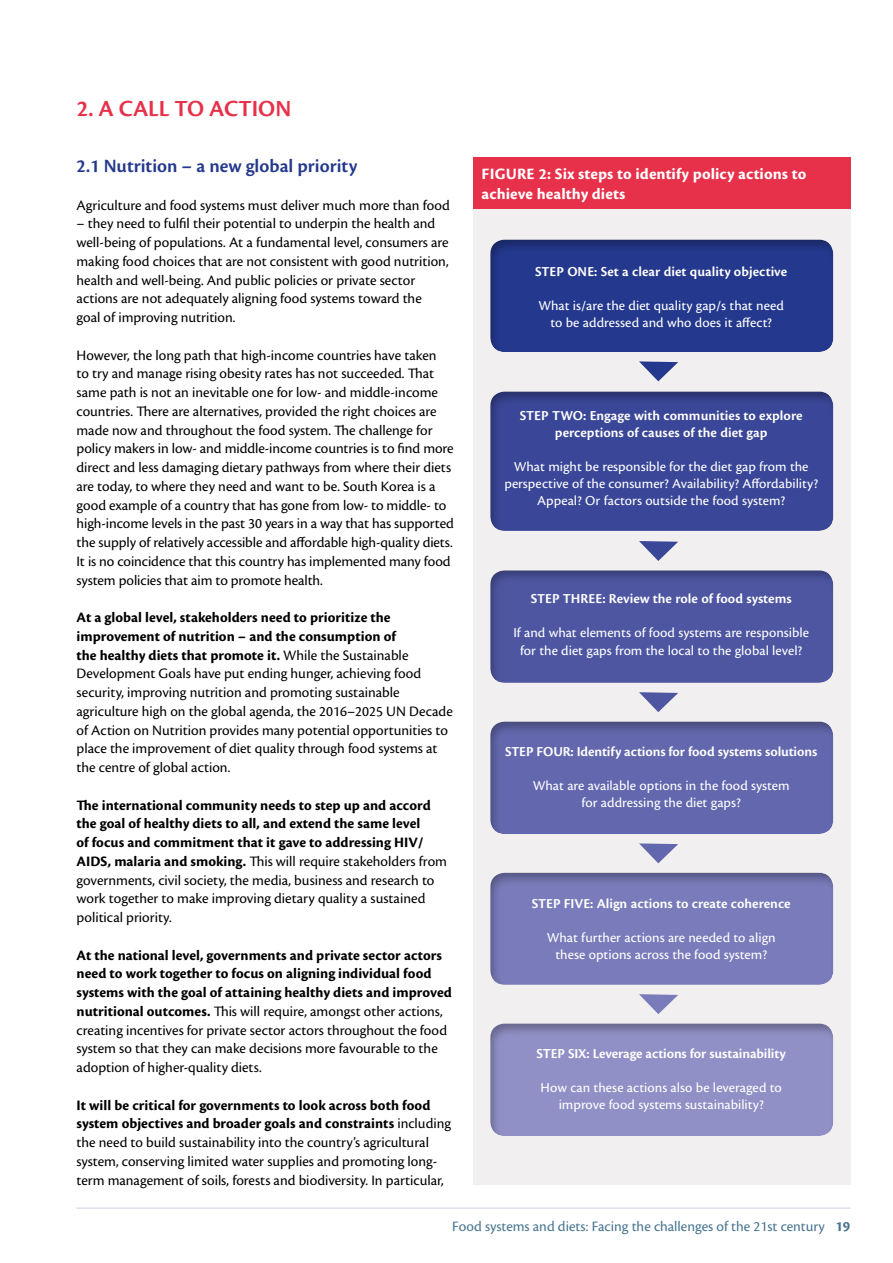
<style>
.page{position:relative;width:893px;height:1263px;background:#fff}
.page>*{position:absolute;margin:0;border:0;box-sizing:border-box;transform-origin:0 0}
.t1{font:600 24px "Cronos Pro";letter-spacing:-.005em;color:#e73049}
.t2{font:600 19.5px "Cronos Pro";color:#24388d}
.t3{font:16.5px/20.2px "Cronos Pro Bold Capt";letter-spacing:.005em;color:#fff}
.t4{font:15px/18.8px "Cronos Pro";color:#000}
.t5{font:700 15px/18.8px "Cronos Pro";color:#000}
.t6{font:15px "Cronos Pro";color:#487590}
.t7{font:14.25px/17.1px "Cronos Pro Capt";color:#fff;text-align:center}
.t8{font:14.25px/17.1px "Cronos Pro Semibold Capt";color:#fff;text-align:center}
.s1{font-weight:700}
.s2{font-weight:400}
</style>
<div class="page">
<hr style="left:77px;top:1208px;width:773px;height:1px;background:#cad1db">
<div style="left:473px;top:205px;width:377px;height:980px;background:#f1eff0"></div>
<div style="left:488px;top:238px;width:345px;height:115px;background:#000;opacity:.29"></div>
<div style="left:488px;top:568px;width:345px;height:115px;background:#000;opacity:.29"></div>
<div style="left:488px;top:871px;width:345px;height:114px;background:#000;opacity:.29"></div>
<div style="left:488px;top:720px;width:345px;height:115px;background:#000;opacity:.29"></div>
<div style="left:488px;top:1022px;width:345px;height:115px;background:#000;opacity:.29"></div>
<div style="left:488px;top:390px;width:345px;height:142px;background:#000;opacity:.29"></div>
<svg style="left:639px;top:541px;width:39px;height:20px"></svg>
<svg style="left:639px;top:843px;width:39px;height:20px"></svg>
<svg style="left:639px;top:361px;width:39px;height:20px"></svg>
<svg style="left:639px;top:692px;width:39px;height:20px"></svg>
<svg style="left:639px;top:994px;width:39px;height:20px"></svg>
<div style="left:473px;top:157px;width:377px;height:51px;background:#e73049"></div>
<h1 class="t1" style="left:77px;top:95px;width:216px">2. A CALL TO ACTION</h1>
<h2 class="t2" style="left:77px;top:155px;width:282px">2.1 Nutrition – a new global priority</h2>
<p class="t4" style="left:77px;top:196px;width:375px">Agriculture and food systems must deliver much more than food</p>
<p class="t4" style="left:77px;top:214px;width:374px">– they need to fulfil their potential to underpin the health and well-being of populations. At a fundamental level, consumers are making food choices that are not consistent with good nutrition, health and well-being. And public policies or private sector actions are not adequately aligning food systems toward the goal of improving nutrition.</p>
<p class="t4" style="left:77px;top:346px;width:379px">However, the long path that high-income countries have taken<br>to try and manage rising obesity rates has not succeeded. That same path is not an inevitable one for low- and middle-income countries. There are alternatives, provided the right choices are made now and throughout the food system. The challenge for policy makers in low- and middle-income countries is to find more direct and less damaging dietary pathways from where their diets are today, to where they need and want to be. South Korea is a good example of a country that has gone from low- to middle- to high-income levels in the past 30 years in a way that has supported the supply of relatively accessible and affordable high-quality diets.<br>It is no coincidence that this country has implemented many food system policies that aim to promote health.</p>
<p class="t4" style="left:77px;top:608px;width:378px"><span class="s1">At a global level, stakeholders need to prioritize the improvement of nutrition – and the consumption of<br>the healthy diets that promote it.</span> While the Sustainable Development Goals have put ending hunger, achieving food security, improving nutrition and promoting sustainable agriculture high on the global agenda, the 2016–2025 UN Decade of Action on Nutrition provides many potential opportunities to place the improvement of diet quality through food systems at the centre of global action.</p>
<p class="t5" style="left:77px;top:796px;width:372px">The international community needs to step up and accord the goal of healthy diets to all, and extend the same level<br>of focus and commitment that it gave to addressing HIV/ AIDS, malaria and smoking. <span class="s2">This will require stakeholders from governments, civil society, the media, business and research to work together to make improving dietary quality a sustained political priority.</span></p>
<p class="t4" style="left:77px;top:946px;width:377px"><span class="s1">At the national level, governments and private sector actors need to work together to focus on aligning individual food systems with the goal of attaining healthy diets and improved nutritional outcomes.</span> This will require, amongst other actions, creating incentives for private sector actors throughout the food system so that they can make decisions more favourable to the adoption of higher-quality diets.</p>
<p class="t4" style="left:77px;top:1096px;width:376px"><span class="s1">It will be critical for governments to look across both food system objectives and broader goals and constraints</span> including the need to build sustainability into the country’s agricultural system, conserving limited water supplies and promoting long&shy;term management of soils, forests and biodiversity. In particular,</p>
<p class="t3" style="left:482px;top:164px;width:326px">FIGURE 2: Six steps to identify policy actions to achieve healthy diets</p>
<p class="t8" style="left:535px;top:263px;width:254px">STEP ONE: Set a clear diet quality objective</p>
<p class="t7" style="left:538px;top:297px;width:247px">What is/are the diet quality gap/s that need to be addressed and who does it affect?</p>
<p class="t8" style="left:520px;top:407px;width:284px">STEP TWO: Engage with communities to explore perceptions of causes of the diet gap</p>
<p class="t7" style="left:504px;top:458px;width:315px">What might be responsible for the diet gap from the perspective of the consumer? Availability? Affordability?<br>Appeal? Or factors outside the food system?</p>
<p class="t8" style="left:531px;top:591px;width:262px">STEP THREE: Review the role of food systems</p>
<p class="t7" style="left:513px;top:625px;width:297px">If and what elements of food systems are responsible for the diet gaps from the local to the global level?</p>
<p class="t8" style="left:505px;top:743px;width:314px">STEP FOUR: Identify actions for food systems solutions</p>
<p class="t7" style="left:533px;top:777px;width:258px">What are available options in the food system for addressing the diet gaps?</p>
<p class="t8" style="left:532px;top:895px;width:260px">STEP FIVE: Align actions to create coherence</p>
<p class="t7" style="left:547px;top:929px;width:230px">What further actions are needed to align these options across the food system?</p>
<p class="t8" style="left:537px;top:1045px;width:251px">STEP SIX: Leverage actions for sustainability</p>
<p class="t7" style="left:541px;top:1079px;width:243px">How can these actions also be leveraged to improve food systems sustainability?</p>
<p class="t6" style="left:452px;top:1217px;width:400px">Food systems and diets: Facing the challenges of the 21st century <span class="s1">19</span></p>
</div>
